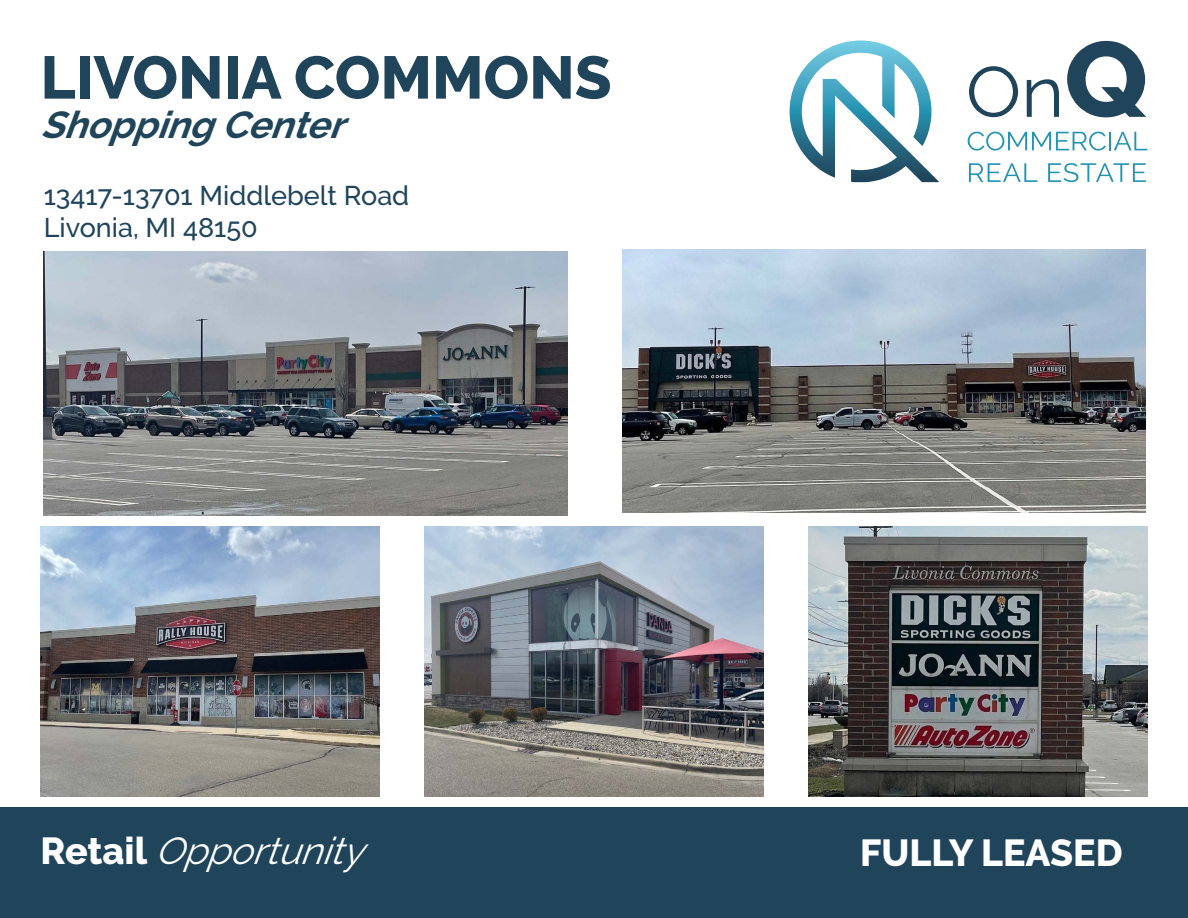
<style>
.page{position:relative;width:1188px;height:918px;background:#fff}
.page>*{position:absolute;margin:0;border:0;box-sizing:border-box;transform-origin:0 0}
.t1{font:800 60px "Raleway";color:#20455b}
.t2{font:italic 37.5px "Raleway";color:#fff}
.t3{font:italic 700 37.5px "Raleway";color:#20455b}
.t4{font:800 37.5px "Raleway";color:#fff}
.t5{font:500 27px/32.4px "Raleway";color:#20455b}
.s1{font-weight:800;font-style:normal}
</style>
<div class="page">
<div style="left:0;top:807px;width:1188px;height:111px;background:#20455b"></div>
<svg style="left:790px;top:40px;width:149px;height:142px"></svg>
<svg style="left:969px;top:66px;width:49px;height:51px"></svg>
<svg style="left:1027px;top:79px;width:32px;height:38px"></svg>
<svg style="left:1067px;top:41px;width:79px;height:76px"></svg>
<svg style="left:968px;top:132px;width:180px;height:19px"></svg>
<svg style="left:969px;top:163px;width:68px;height:19px"></svg>
<svg style="left:1048px;top:163px;width:98px;height:19px"></svg>
<img style="left:44px;top:252px;width:523px;height:263px">
<img style="left:622px;top:249px;width:524px;height:264px">
<img style="left:809px;top:526px;width:339px;height:270px">
<img style="left:40px;top:526px;width:339px;height:270px">
<img style="left:425px;top:526px;width:338px;height:270px">
<h1 class="t1" style="left:40px;top:43px;width:573px">LIVONIA COMMONS</h1>
<h2 class="t3" style="left:40px;top:103px;width:320px">ShoppingCenter</h2>
<p class="t5" style="left:44px;top:179px;width:367px">13417-13701 Middlebelt Road<br>Livonia, MI 48150</p>
<h2 class="t2" style="left:40px;top:829px;width:339px"><span class="s1">R e t a i l</span> Opportunity</h2>
<h2 class="t4" style="left:860px;top:831px;width:264px">FULLY LEASED</h2>
</div>
